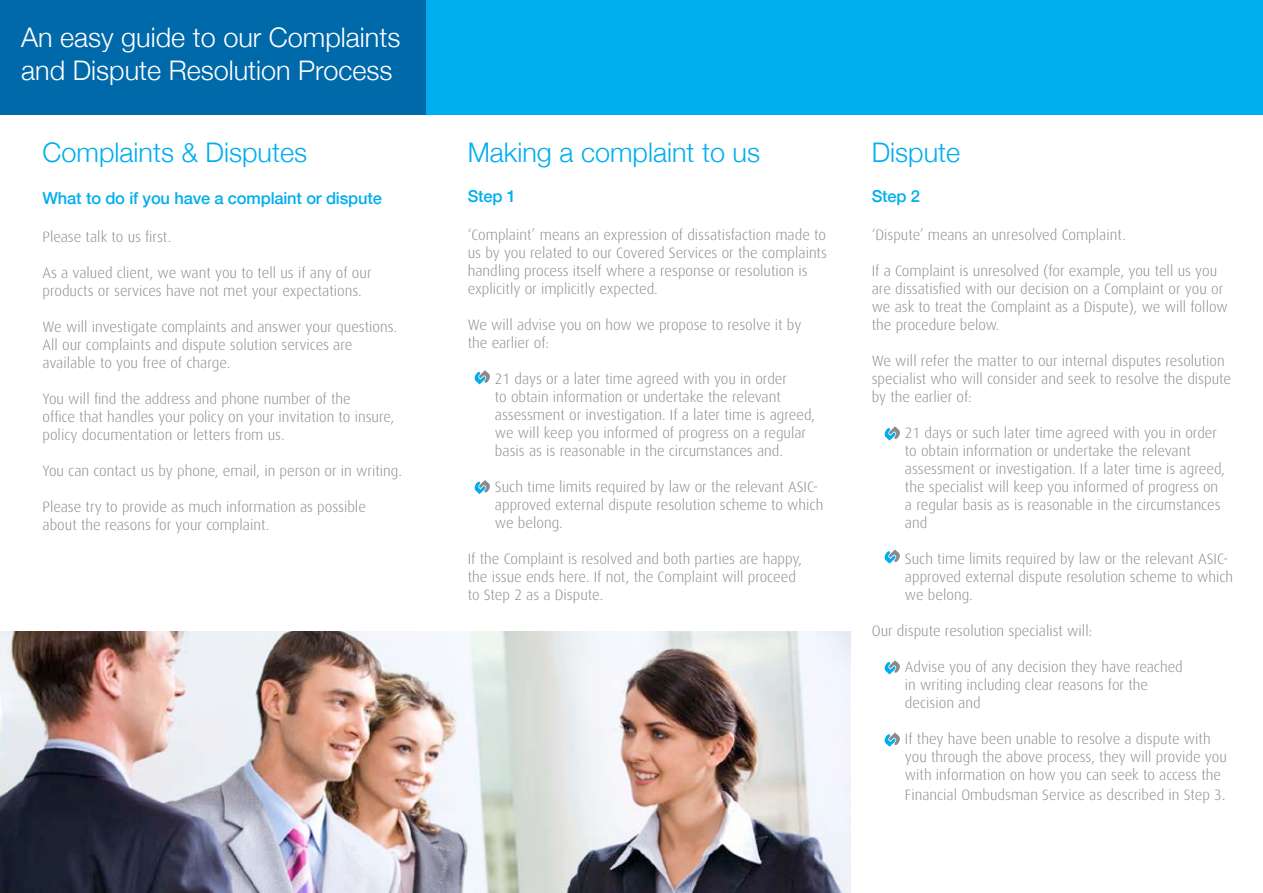
<style>
.page{position:relative;width:1263px;height:893px;background:#fff}
.page>*{position:absolute;margin:0;border:0;box-sizing:border-box;transform-origin:0 0}
.t1{font:300 27px/32.4px "Helvetica Neue";color:#fff}
.t2{font:300 27px "Helvetica Neue";color:#00aeef}
.t3{font:500 16.5px "Helvetica Neue";letter-spacing:-.01em;color:#00aeef}
.t4{font:300 15px/18px "Dax";color:#8a8a8d}
.s1{font-size:16.5px}
</style>
<div class="page">
<img style="left:0;top:631px;width:850px;height:262px">
<div style="left:0;top:0;width:1263px;height:115px;background:#00aeef"></div>
<svg style="left:474px;top:370px;width:16px;height:14px"></svg>
<svg style="left:474px;top:480px;width:16px;height:14px"></svg>
<svg style="left:884px;top:426px;width:16px;height:15px"></svg>
<svg style="left:884px;top:549px;width:16px;height:15px"></svg>
<svg style="left:884px;top:660px;width:16px;height:14px"></svg>
<svg style="left:884px;top:732px;width:16px;height:15px"></svg>
<div style="left:0;top:0;width:425px;height:115px;background:#0069aa"></div>
<h1 class="t1" style="left:21px;top:20px;width:381px">An easy guide to our Complaints and Dispute Resolution Process</h1>
<h1 class="t2" style="left:43px;top:131px;width:266px">Complaints &amp; Disputes</h1>
<p class="t3" style="left:43px;top:184px;width:341px">What to do if you have a complaint or dispute</p>
<p class="t4" style="left:43px;top:228px;width:130px">Please talk to us first.</p>
<p class="t4" style="left:43px;top:264px;width:330px">As a valued client, we want you to tell us if any of our products or services have not met your expectations.</p>
<p class="t4" style="left:43px;top:318px;width:356px">We will investigate complaints and answer your questions.<br>All our complaints and dispute solution services are available to you free of charge.</p>
<p class="t4" style="left:43px;top:390px;width:353px">You will find the address and phone number of the<br>office that handles your policy on your invitation to insure, policy documentation or letters from us.</p>
<p class="t4" style="left:43px;top:462px;width:361px">You can contact us by phone, email, in person or in writing.</p>
<p class="t4" style="left:43px;top:498px;width:325px">Please try to provide as much information as possible about the reasons for your complaint.</p>
<h1 class="t2" style="left:468px;top:131px;width:294px">Making a complaint to us</h1>
<p class="t3" style="left:468px;top:183px;width:50px">Step 1</p>
<p class="t4" style="left:468px;top:226px;width:361px">‘Complaint’ means an expression of dissatisfaction made to us by you related to our Covered Services or the complaints handling process itself where a response or resolution is explicitly or implicitly expected.</p>
<p class="t4" style="left:468px;top:316px;width:335px">We will advise you on how we propose to resolve it by the earlier of:</p>
<p class="t4" style="left:495px;top:370px;width:322px">21 days or a later time agreed with you in order<br>to obtain information or undertake the relevant assessment or investigation. If a later time is agreed, we will keep you informed of progress on a regular basis as is reasonable in the circumstances and.</p>
<p class="t4" style="left:495px;top:478px;width:330px">Such time limits required by law or the relevant ASIC&shy;approved external dispute resolution scheme to which we belong.</p>
<p class="t4" style="left:468px;top:550px;width:336px">If the Complaint is resolved and both parties are happy, the issue ends here. If not, the Complaint will proceed to Step 2 as a Dispute.</p>
<h1 class="t2" style="left:872px;top:131px;width:90px">Dispute</h1>
<p class="t3" style="left:872px;top:183px;width:50px">Step 2</p>
<p class="t4" style="left:872px;top:226px;width:256px">‘Dispute’ means an unresolved Complaint.</p>
<p class="t4" style="left:872px;top:262px;width:358px">If a Complaint is unresolved (for example, you tell us you are dissatisfied with our decision on a Complaint or you or we ask to treat the Complaint as a Dispute), we will follow the procedure below.</p>
<p class="t4" style="left:872px;top:352px;width:361px">We will refer the matter to our internal disputes resolution specialist who will consider and seek to resolve the dispute by the earlier of:</p>
<p class="t4" style="left:905px;top:424px;width:322px">21 days or such later time agreed with you in order to obtain information or undertake the relevant assessment or investigation. If a later time is agreed, the specialist will keep you informed of progress on a regular basis as is reasonable in the circumstances and</p>
<p class="t4" style="left:905px;top:550px;width:330px">Such time limits required by law or the relevant ASIC&shy;approved external dispute resolution scheme to which we belong.</p>
<p class="t4" style="left:872px;top:622px;width:222px">Our dispute resolution specialist will:</p>
<p class="t4" style="left:905px;top:658px;width:279px">Advise you of any decision they have reached in writing including clear reasons for the decision and</p>
<p class="t4" style="left:905px;top:730px;width:323px">If they have been unable to resolve a dispute with you through the above process, they will provide you with information on how you can seek to access the</p>
<p class="t4" style="left:905px;top:786px;width:322px">Financial Ombudsman Service as described in Step 3<span class="s1">.</span></p>
</div>
